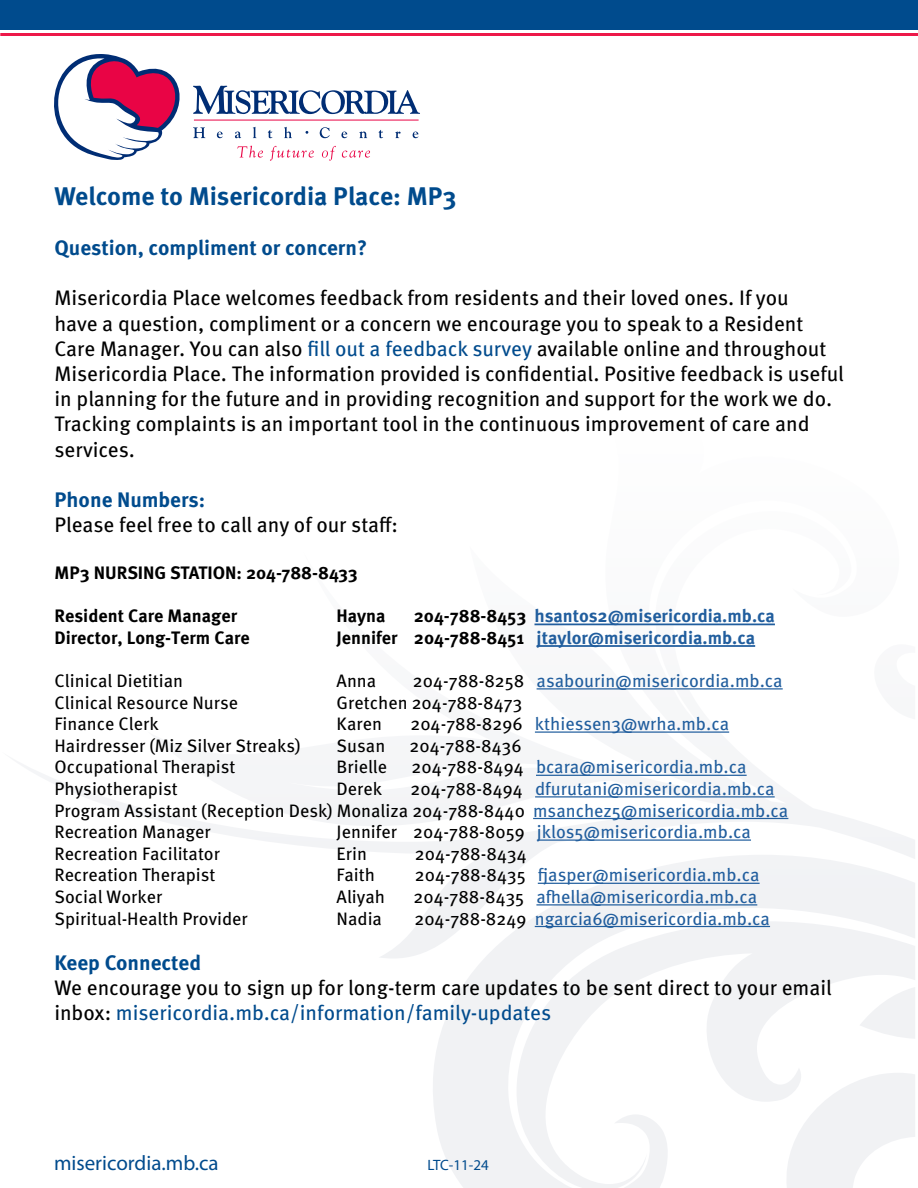
<style>
.page{position:relative;width:918px;height:1188px;background:#fff}
.page>*{position:absolute;margin:0;border:0;box-sizing:border-box;transform-origin:0 0}
.t1{font:700 25.5px "Meta OT";color:#004b8d}
.t2{font:21px/25.2px "Meta OT";color:#000}
.t3{font:700 21px "Meta OT";color:#004b8d}
.t4{font:21px "Myriad Pro";color:#004b8d}
.t5{font:18px/21.6px "Meta OT";color:#000}
.t6{font:18px "Meta OT";color:#215e9e}
.t7{font:700 18px "Meta OT";color:#215e9e}
.t8{font:700 18px "Meta OT";color:#000}
.t9{font:15px "Myriad Pro";letter-spacing:-.015em;color:#004b8d}
.s1{color:#004b8d}
.s2{color:#000}
.s3{color:#215e9e}
</style>
<div class="page">
<svg style="left:54px;top:54px;width:366px;height:107px"></svg>
<svg style="left:22px;top:623px;width:893px;height:565px"></svg>
<hr style="left:0;top:33px;width:918px;height:3px;background:#ed1849">
<div style="left:0;top:0;width:918px;height:30px;background:#004b8d"></div>
<hr style="left:535px;top:624px;width:240px;height:1px;background:#215e9e">
<hr style="left:537px;top:645px;width:218px;height:2px;background:#215e9e">
<hr style="left:537px;top:688px;width:246px;height:2px;background:#215e9e">
<hr style="left:535px;top:731px;width:194px;height:2px;background:#215e9e">
<hr style="left:536px;top:775px;width:211px;height:1px;background:#215e9e">
<hr style="left:535px;top:796px;width:240px;height:2px;background:#215e9e">
<hr style="left:533px;top:818px;width:255px;height:1px;background:#215e9e">
<hr style="left:537px;top:839px;width:214px;height:2px;background:#215e9e">
<hr style="left:538px;top:883px;width:222px;height:1px;background:#215e9e">
<hr style="left:536px;top:904px;width:221px;height:2px;background:#215e9e">
<hr style="left:535px;top:926px;width:235px;height:1px;background:#215e9e">
<p class="t1" style="left:54px;top:181px;width:404px">Welcome to Misericordia Place: MP3</p>
<p class="t3" style="left:54px;top:235px;width:314px">Question, compliment or concern?</p>
<p class="t2" style="left:54px;top:286px;width:791px">Misericordia Place welcomes feedback from residents and their loved ones. If you<br>have a question, compliment or a concern we encourage you to speak to a Resident Care Manager. You can also <span class="s1">fill out a feedback survey</span> available online and throughout Misericordia Place. The information provided is confidential. Positive feedback is useful in planning for the future and in providing recognition and support for the work we do.<br>Tracking complaints is an important tool in the continuous improvement of care and services.</p>
<p class="t3" style="left:54px;top:487px;width:152px">Phone Numbers:</p>
<p class="t2" style="left:54px;top:513px;width:345px">Please feel free to call any of our staff:</p>
<p class="t8" style="left:54px;top:562px;width:305px">MP3 NURSING STATION: 204-788-8433</p>
<p class="t8" style="left:54px;top:605px;width:184px">Resident Care Manager</p>
<p class="t8" style="left:337px;top:605px;width:50px">Hayna</p>
<p class="t7" style="left:414px;top:605px;width:363px"><span class="s2">204-788-8453</span> hsantos2@misericordia.mb.ca</p>
<p class="t8" style="left:54px;top:627px;width:197px">Director, Long-Term Care</p>
<p class="t7" style="left:337px;top:627px;width:420px"><span class="s2">Jennifer 204-788-8451</span> jtaylor@misericordia.mb.ca</p>
<p class="t5" style="left:54px;top:670px;width:130px">Clinical Dietitian</p>
<p class="t5" style="left:337px;top:670px;width:41px">Anna</p>
<p class="t6" style="left:413px;top:670px;width:371px"><span class="s2">204-788-8258</span> asabourin@misericordia.mb.ca</p>
<p class="t5" style="left:54px;top:692px;width:185px">Clinical Resource Nurse</p>
<p class="t5" style="left:337px;top:692px;width:187px">Gretchen 204-788-8473</p>
<p class="t5" style="left:54px;top:714px;width:106px">Finance Clerk</p>
<p class="t5" style="left:337px;top:714px;width:47px">Karen</p>
<p class="t6" style="left:410px;top:713px;width:320px"><span class="s2">204-788-8296</span> kthiessen3@wrha.mb.ca</p>
<p class="t5" style="left:54px;top:735px;width:248px">Hairdresser (Miz Silver Streaks)</p>
<p class="t5" style="left:337px;top:735px;width:50px">Susan</p>
<p class="t5" style="left:410px;top:735px;width:114px">204-788-8436</p>
<p class="t5" style="left:54px;top:757px;width:183px">Occupational Therapist</p>
<p class="t5" style="left:337px;top:757px;width:52px">Brielle</p>
<p class="t6" style="left:411px;top:757px;width:337px"><span class="s2">204-788-8494</span> bcara@misericordia.mb.ca</p>
<p class="t5" style="left:54px;top:778px;width:125px">Physiotherapist</p>
<p class="t5" style="left:337px;top:778px;width:47px">Derek</p>
<p class="t5" style="left:54px;top:778px;width:735px;text-indent:356px">204-788-8494 <span class="s3">dfurutani@misericordia.mb.ca<br></span>Program Assistant (Reception Desk) Monaliza 204-788-8440 <span class="s3">msanchez5@misericordia.mb.ca<br></span>Recreation Manager</p>
<p class="t6" style="left:337px;top:821px;width:416px"><span class="s2">Jennifer 204-788-8059</span> jklos5@misericordia.mb.ca</p>
<p class="t5" style="left:54px;top:843px;width:167px">Recreation Facilitator</p>
<p class="t5" style="left:337px;top:843px;width:32px">Erin</p>
<p class="t5" style="left:415px;top:843px;width:113px">204-788-8434</p>
<p class="t5" style="left:54px;top:865px;width:163px">Recreation Therapist</p>
<p class="t5" style="left:337px;top:865px;width:40px">Faith</p>
<p class="t6" style="left:415px;top:865px;width:346px"><span class="s2">204-788-8435</span> fjasper@misericordia.mb.ca</p>
<p class="t5" style="left:54px;top:886px;width:109px">Social Worker</p>
<p class="t5" style="left:337px;top:886px;width:50px">Aliyah</p>
<p class="t6" style="left:414px;top:886px;width:345px"><span class="s2">204-788-8435</span> afhella@misericordia.mb.ca</p>
<p class="t5" style="left:54px;top:908px;width:195px">Spiritual-Health Provider</p>
<p class="t5" style="left:337px;top:908px;width:47px">Nadia</p>
<p class="t6" style="left:414px;top:908px;width:357px"><span class="s2">204-788-8249</span> ngarcia6@misericordia.mb.ca</p>
<p class="t3" style="left:54px;top:950px;width:148px">Keep Connected</p>
<p class="t2" style="left:54px;top:975px;width:779px">We encourage you to sign up for long-term care updates to be sent direct to your email inbox: <span class="s1">misericordia.mb.ca/information/family-updates</span></p>
<p class="t4" style="left:54px;top:1150px;width:166px">misericordia.mb.ca</p>
<p class="t9" style="left:427px;top:1156px;width:63px">LTC-11-24</p>
</div>
